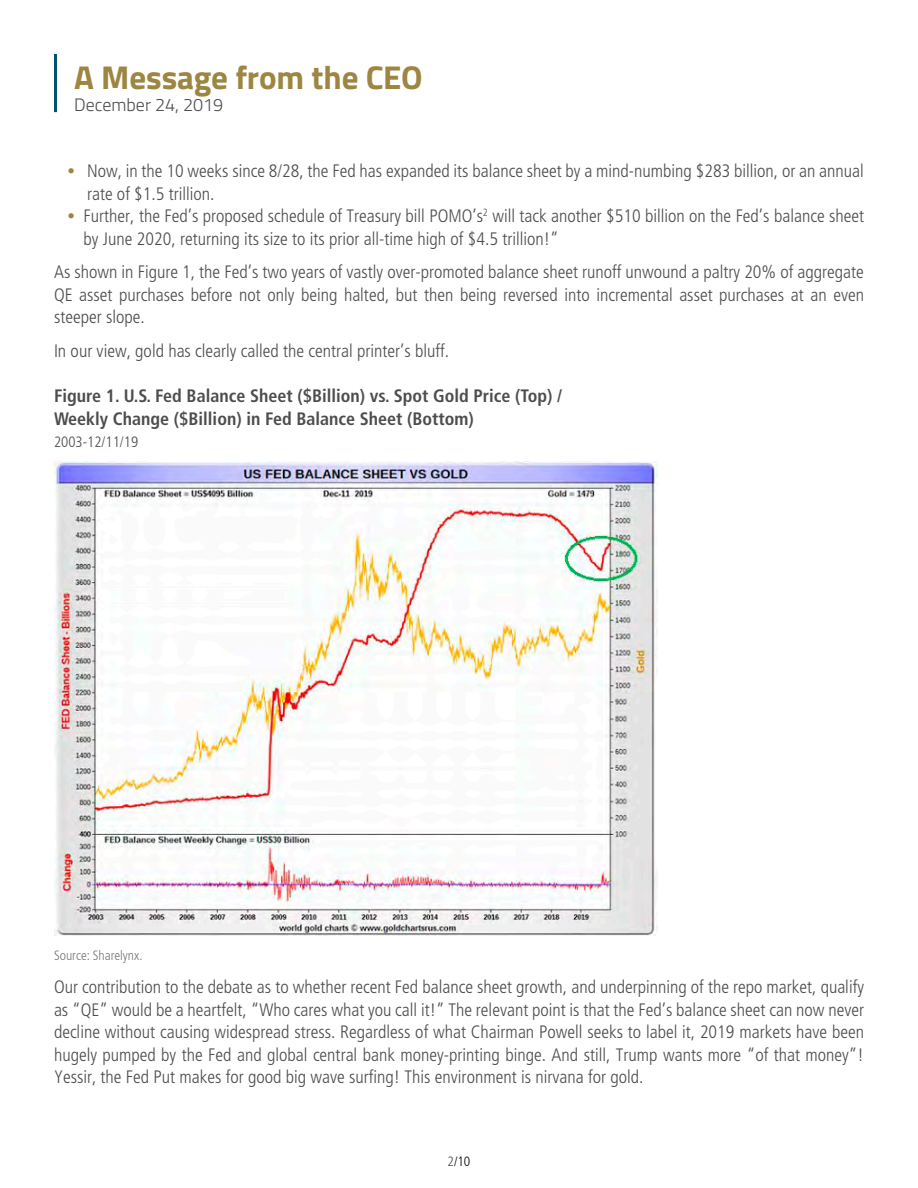
<style>
.page{position:relative;width:918px;height:1188px;background:#fff}
.page>*{position:absolute;margin:0;border:0;box-sizing:border-box;transform-origin:0 0}
.t1{font:700 33px "Titillium Web";letter-spacing:-.005em;color:#9c8641}
.t2{font:300 condensed 18px/22.5px "Frutiger LT Std";color:#4d4d4e}
.t3{font:700 condensed 18px/22.5px "Frutiger LT Std";color:#4d4d4e}
.t4{font:300 18px "Titillium Web";color:#4d4d4e}
.t5{font:300 condensed 15px "Frutiger LT Std";color:#4d4d4e}
.t6{font:300 condensed 13.5px "Frutiger LT Std";color:#78787a}
.t7{font:300 condensed 13.5px "Frutiger LT Std";color:#000}
.s1{font-size:15px;color:#9b8541}
.s2{color:#4d4d4e}
</style>
<div class="page">
<img style="left:54px;top:462px;width:603px;height:473px">
<hr style="left:54px;top:54px;width:3px;height:58px;background:#00546f">
<h1 class="t1" style="left:74px;top:52px;width:350px">A Message from the CEO</h1>
<p class="t4" style="left:74px;top:92px;width:151px">December 24, 2019</p>
<p class="t2" style="left:87px;top:160px;width:778px;text-indent:-20px"><span class="s1">•</span> Now, in the 10 weeks since 8/28, the Fed has expanded its balance sheet by a mind-numbing $283 billion, or an annual rate of $1.5 trillion.</p>
<p class="t2" style="left:84px;top:205px;width:782px;text-indent:-16px"><span class="s1">•</span> Further, the Fed’s proposed schedule of Treasury bill POMO’s<sup>2</sup> will tack another $510 billion on the Fed’s balance sheet by June 2020, returning its size to its prior all-time high of $4.5 trillion!”</p>
<p class="t2" style="left:54px;top:261px;width:812px;text-align:justify">As shown in Figure 1, the Fed’s two years of vastly over-promoted balance sheet runoff unwound a paltry 20% of aggregate QE asset purchases before not only being halted, but then being reversed into incremental asset purchases at an even steeper slope.</p>
<p class="t2" style="left:54px;top:340px;width:397px">In our view, gold has clearly called the central printer’s bluff.</p>
<p class="t3" style="left:54px;top:385px;width:510px">Figure 1. U.S. Fed Balance Sheet ($Billion) vs. Spot Gold Price (Top) /<br>Weekly Change ($Billion) in Fed Balance Sheet (Bottom)</p>
<p class="t5" style="left:54px;top:433px;width:86px">2003-12/11/19</p>
<p class="t6" style="left:54px;top:947px;width:90px">Source: Sharelynx.</p>
<p class="t2" style="left:54px;top:976px;width:812px;text-align:justify">Our contribution to the debate as to whether recent Fed balance sheet growth, and underpinning of the repo market, qualify as “QE” would be a heartfelt, “Who cares what you call it!” The relevant point is that the Fed’s balance sheet can now never decline without causing widespread stress. Regardless of what Chairman Powell seeks to label it, 2019 markets have been hugely pumped by the Fed and global central bank money-printing binge. And still, Trump wants more “of that money”!<br>Yessir, the Fed Put makes for good big wave surfing! This environment is nirvana for gold.</p>
<p class="t7" style="left:448px;top:1154px;width:24px"><span class="s2">2</span>/10</p>
</div>
